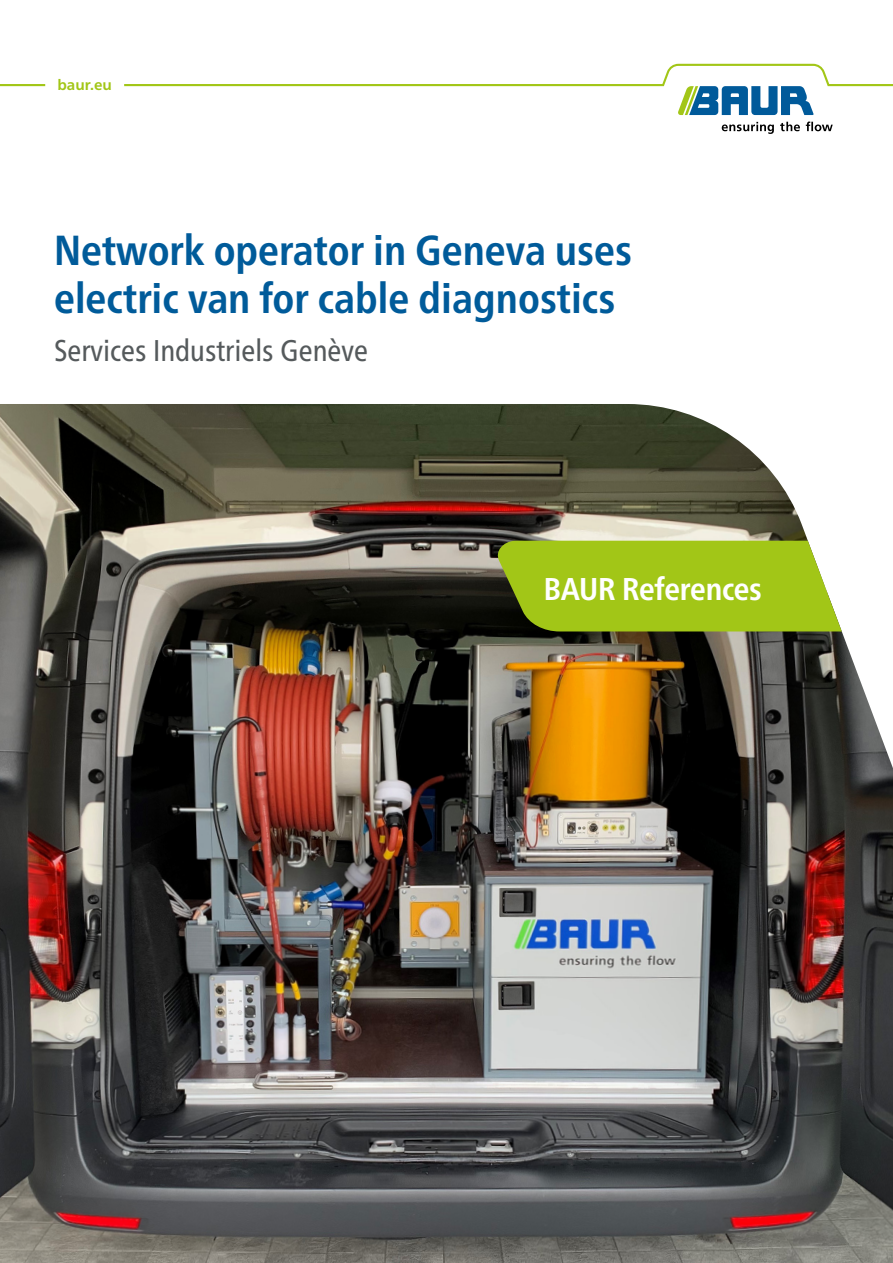
<style>
.page{position:relative;width:893px;height:1263px;background:#fff}
.page>*{position:absolute;margin:0;border:0;box-sizing:border-box;transform-origin:0 0}
.t1{font:700 condensed 42px/48px "Frutiger Neue LTW1 G";color:#005b9a}
.t2{font:700 condensed 31.5px "Frutiger Neue LTW1 G";letter-spacing:-.01em;color:#fff}
.t3{font:condensed 30px "Frutiger Neue LTW1 G";color:#555a5c}
.t4{font:700 15px "Frutiger Neue LTW1 G";letter-spacing:.005em;color:#a2c617}
</style>
<div class="page">
<svg style="left:722px;top:122px;width:52px;height:12px"></svg>
<svg style="left:780px;top:122px;width:20px;height:9px"></svg>
<svg style="left:806px;top:122px;width:27px;height:9px"></svg>
<svg style="left:0;top:64px;width:893px;height:51px"></svg>
<div style="left:46px;top:78px;width:78px;height:21px;background:#fff"></div>
<img style="left:0;top:404px;width:893px;height:859px">
<svg style="left:495px;top:541px;width:398px;height:90px"></svg>
<p class="t4" style="left:57px;top:74px;width:56px">baur.eu</p>
<p class="t1" style="left:54px;top:222px;width:580px">Network operator in Geneva uses electric van for cable diagnostics</p>
<p class="t3" style="left:54px;top:328px;width:316px">Services Industriels Genève</p>
<p class="t2" style="left:544px;top:565px;width:219px">BAUR References</p>
</div>
